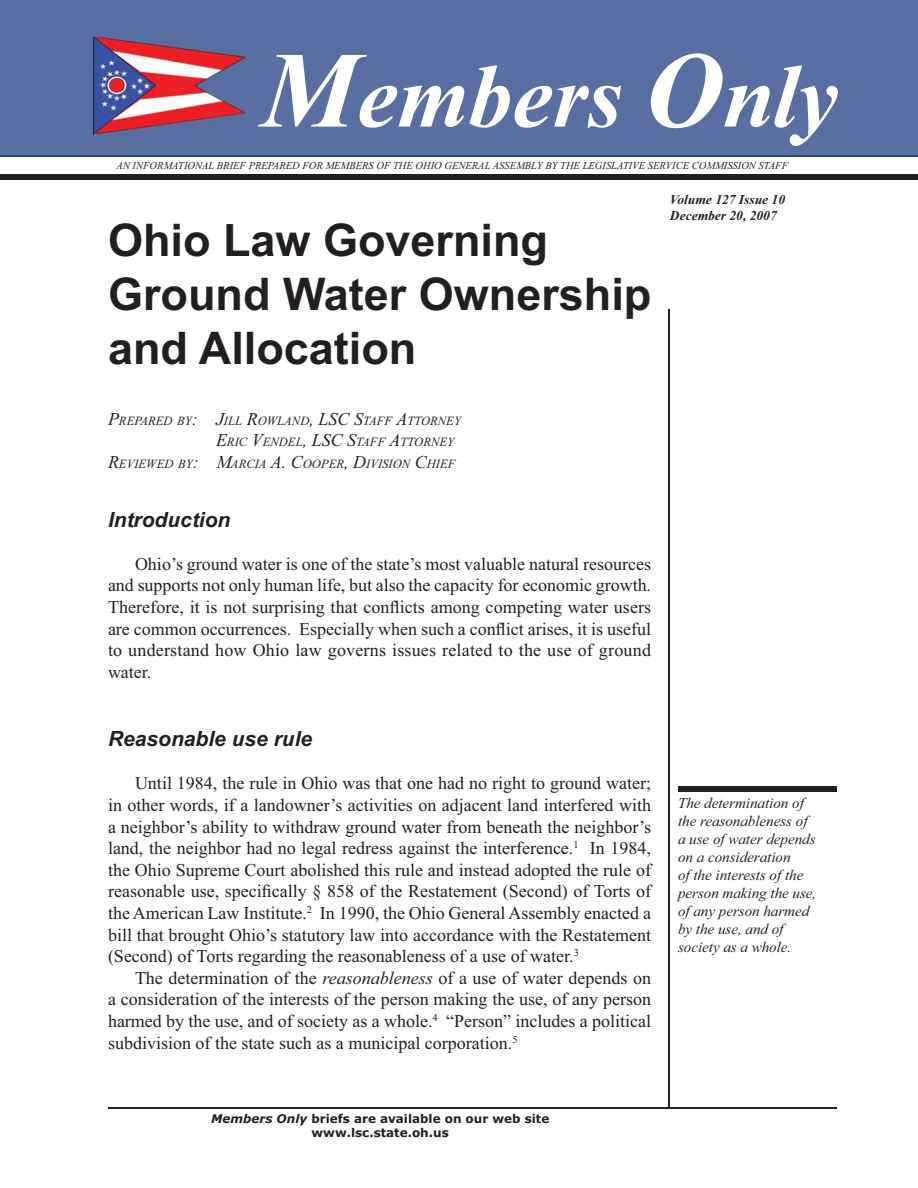
<style>
.page{position:relative;width:918px;height:1188px;background:#fff}
.page>*{position:absolute;margin:0;border:0;box-sizing:border-box;transform-origin:0 0}
.t1{font:italic 700 90px "Times New Roman";color:#fff}
.t2{font:700 45px/54px "Arial";color:#231f20}
.t3{font:italic 700 21px "Arial";color:#231f20}
.t4{font:18px/21.6px "Times New Roman";color:#231f20;text-align:justify}
.t5{font:italic 15px/18px "Times New Roman";color:#231f20}
.t6{font:italic 700 13.5px/16.2px "Times New Roman";color:#231f20}
.t7{font:italic 12.6px "Times New Roman";color:#231f20}
.t8{font:700 12px/14.4px "Verdana";color:#231f20;text-align:center}
.t9{font:italic 10.5px "Times New Roman";color:#231f20}
.s1{font-size:108px}
.s2{font-size:18px}
.s3{font-style:italic}
</style>
<div class="page">
<hr style="left:108px;top:1107px;width:729px;height:1px;background:#231f20">
<hr style="left:668px;top:309px;width:2px;height:798px;background:#231f20">
<div style="left:0;top:174px;width:918px;height:6px;background:#231f20"></div>
<div style="left:0;top:0;width:918px;height:157px;background:#5a6fa1"></div>
<img style="left:94px;top:37px;width:151px;height:97px">
<div style="left:678px;top:786px;width:159px;height:6px;background:#231f20"></div>
<p class="t1" style="left:262px;top:43px;width:578px"><span class="s1">M</span>embers <span class="s1">O</span>nly</p>
<p class="t9" style="left:117px;top:162px;width:673px">AN INFORMATIONAL BRIEF PREPARED FOR MEMBERS OF THE OHIO GENERAL ASSEMBLY BY THE LEGISLATIVE SERVICE COMMISSION STAFF</p>
<p class="t2" style="left:108px;top:217px;width:545px">Ohio Law Governing<br>Ground Water Ownership and Allocation</p>
<p class="t6" style="left:670px;top:191px;width:117px">Volume 127 Issue 10<br>December 20, 2007</p>
<p class="t7" style="left:108px;top:416px;width:355px"><span class="s2">P</span>REPARED BY<span class="s2">: J</span>ILL <span class="s2">R</span>OWLAND<span class="s2">, LSC S</span>TAFF <span class="s2">A</span>TTORNEY</p>
<p class="t7" style="left:216px;top:438px;width:240px"><span class="s2">E</span>RIC <span class="s2">V</span>ENDEL<span class="s2">, LSC S</span>TAFF <span class="s2">A</span>TTORNEY</p>
<p class="t7" style="left:108px;top:459px;width:349px"><span class="s2">R</span>EVIEWED BY<span class="s2">: M</span>ARCIA <span class="s2">A. C</span>OOPER<span class="s2">, D</span>IVISION <span class="s2">C</span>HIEF</p>
<p class="t3" style="left:108px;top:507px;width:124px">Introduction</p>
<p class="t4" style="left:108px;top:555px;width:545px;text-indent:27px">Ohio’s ground water is one of the state’s most valuable natural resources and supports not only human life, but also the capacity for economic growth.<br>Therefore, it is not surprising that conflicts among competing water users are common occurrences. Especially when such a conflict arises, it is useful to understand how Ohio law governs issues related to the use of ground water.</p>
<p class="t3" style="left:108px;top:727px;width:206px">Reasonable use rule</p>
<p class="t4" style="left:135px;top:774px;width:518px">Until 1984, the rule in Ohio was that one had no right to ground water;</p>
<p class="t4" style="left:108px;top:796px;width:545px">in other words, if a landowner’s activities on adjacent land interfered with</p>
<p class="t4" style="left:108px;top:818px;width:545px">a neighbor’s ability to withdraw ground water from beneath the neighbor’s</p>
<p class="t4" style="left:108px;top:839px;width:545px">land, the neighbor had no legal redress against the interference.<sup>1</sup> In 1984,</p>
<p class="t4" style="left:108px;top:861px;width:545px">the Ohio Supreme Court abolished this rule and instead adopted the rule of</p>
<p class="t4" style="left:108px;top:882px;width:545px">reasonable use, specifically § 858 of the Restatement (Second) of Torts of</p>
<p class="t4" style="left:108px;top:904px;width:545px">the American Law Institute.<sup>2</sup> In 1990, the Ohio General Assembly enacted a</p>
<p class="t4" style="left:108px;top:926px;width:545px">bill that brought Ohio’s statutory law into accordance with the Restatement</p>
<p class="t4" style="left:108px;top:947px;width:472px">(Second) of Torts regarding the reasonableness of a use of water.<sup>3</sup></p>
<p class="t4" style="left:135px;top:969px;width:518px">The determination of the <span class="s3">reasonableness</span> of a use of water depends on</p>
<p class="t4" style="left:108px;top:990px;width:545px">a consideration of the interests of the person making the use, of any person</p>
<p class="t4" style="left:108px;top:1012px;width:545px">harmed by the use, and of society as a whole.<sup>4</sup> “Person” includes a political</p>
<p class="t4" style="left:108px;top:1034px;width:411px">subdivision of the state such as a municipal corporation.<sup>5</sup></p>
<p class="t5" style="left:678px;top:796px;width:140px">The determination of the reasonableness of a use of water depends on a consideration<br>of the interests of the person making the use, of any person harmed by the use, and of society as a whole.</p>
<p class="t8" style="left:211px;top:1112px;width:340px"><span class="s3">Members Only</span> briefs are available on our web site www.lsc.state.oh.us</p>
</div>
